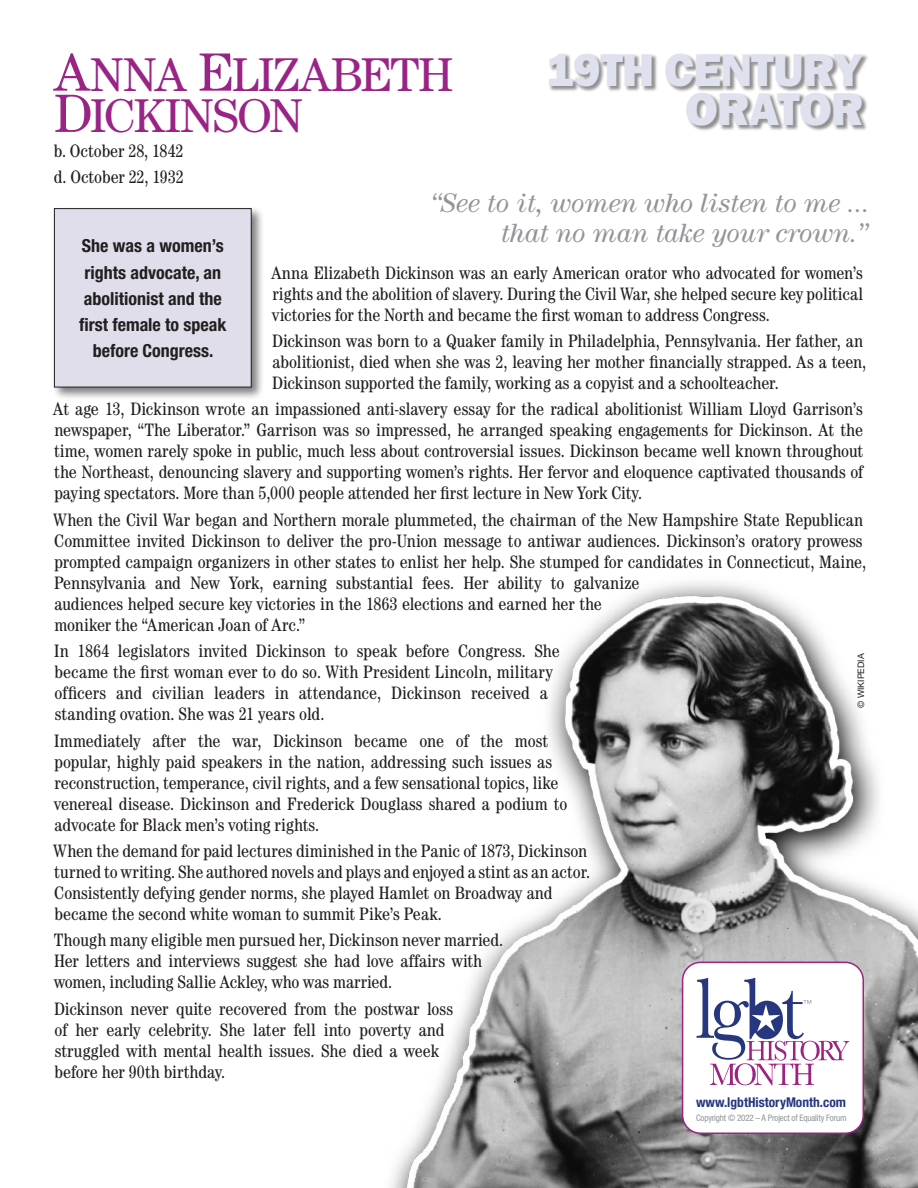
<style>
.page{position:relative;width:918px;height:1188px;background:#fff}
.page>*{position:absolute;margin:0;border:0;box-sizing:border-box;transform-origin:0 0}
.t1{font:47.55px/41.2px "Century Book SC880";letter-spacing:-.025em;color:#9a2485}
.t2{font:800 39px/39px "Franklin";letter-spacing:-.05em;color:#e0e1ee;text-align:right}
.t3{font:italic 27px/30px "Century";letter-spacing:-.005em;color:#939598;text-align:right}
._2016_Bio_Text{font:condensed 18px/21px "Century";color:#231f20}
.t4{font:700 condensed 18px/26.2px "Helvetica Neue";color:#231f20;text-align:center}
.b_d__dates{font:condensed 18px "Century";letter-spacing:-.005em;color:#231f20}
.t5{font:700 condensed 13.5px "Helvetica Neue";color:#27377e}
.t6{font:condensed 9px "Helvetica Neue";letter-spacing:-.02em;color:#939598}
.t7{font:9px "Helvetica Neue";color:#231f20}
.s1{font-size:54px}
</style>
<div class="page">
<img style="left:390px;top:582px;width:528px;height:606px">
<div style="left:683px;top:962px;width:180px;height:171px;background:#fff;border-radius:18px"></div>
<div style="left:682px;top:962px;width:182px;height:172px;border:2px solid #9a2485;border-radius:18px"></div>
<svg style="left:697px;top:978px;width:152px;height:107px"></svg>
<div style="left:549px;top:53px;width:320px;height:79px;background:#231f20;opacity:.5"></div>
<div style="left:52px;top:206px;width:213px;height:195px;background:#000007;opacity:.5"></div>
<div style="left:54px;top:209px;width:197px;height:178px;background:#dfdeea"></div>
<div style="left:54px;top:208px;width:198px;height:179px;border:1px solid #231f20"></div>
<p class="t1" style="left:54px;top:53px;width:399px"><span class="s1">A</span>NNA <span class="s1">E</span>LIZABETH<br><span class="s1">D</span>ICKINSON</p>
<p class="b_d__dates" style="left:54px;top:140px;width:131px">b. October 28, 1842</p>
<p class="b_d__dates" style="left:54px;top:166px;width:131px">d. October 22, 1932</p>
<p class="t2" style="left:547px;top:50px;width:318px">19TH CENTURY<br>ORATOR</p>
<p class="t3" style="left:431px;top:187px;width:441px">“See to it, women who listen to me ... that no man take your crown.”</p>
<p class="t4" style="left:79px;top:233px;width:149px">She was a women’s rights advocate, an abolitionist and the first female to speak before Congress.</p>
<p class="_2016_Bio_Text" style="left:271px;top:262px;width:593px;text-align:justify">Anna Elizabeth Dickinson was an early American orator who advocated for women’s rights and the abolition of slavery. During the Civil War, she helped secure key political victories for the North and became the first woman to address Congress.</p>
<p class="_2016_Bio_Text" style="left:272px;top:330px;width:596px">Dickinson was born to a Quaker family in Philadelphia, Pennsylvania. Her father, an abolitionist, died when she was 2, leaving her mother financially strapped. As a teen,<br>Dickinson supported the family, working as a copyist and a schoolteacher.</p>
<p class="_2016_Bio_Text" style="left:53px;top:398px;width:812px;text-align:justify">At age 13, Dickinson wrote an impassioned anti-slavery essay for the radical abolitionist William Lloyd Garrison’s newspaper, “The Liberator.” Garrison was so impressed, he arranged speaking engagements for Dickinson. At the time, women rarely spoke in public, much less about controversial issues. Dickinson became well known throughout the Northeast, denouncing slavery and supporting women’s rights. Her fervor and eloquence captivated thousands of paying spectators. More than 5,000 people attended her first lecture in New York City.</p>
<p class="_2016_Bio_Text" style="left:54px;top:509px;width:814px">When the Civil War began and Northern morale plummeted, the chairman of the New Hampshire State Republican Committee invited Dickinson to deliver the pro-Union message to antiwar audiences. Dickinson’s oratory prowess prompted campaign organizers in other states to enlist her help. She stumped for candidates in Connecticut, Maine, Pennsylvania and New York, earning substantial fees. Her ability to galvanize<br>audiences helped secure key victories in the 1863 elections and earned her the<br>moniker the “American Joan of Arc.”</p>
<p class="_2016_Bio_Text" style="left:54px;top:640px;width:508px">In 1864 legislators invited Dickinson to speak before Congress. She became the first woman ever to do so. With President Lincoln, military officers and civilian leaders in attendance, Dickinson received a standing ovation. She was 21 years old.</p>
<p class="_2016_Bio_Text" style="left:54px;top:730px;width:515px">Immediately after the war, Dickinson became one of the most popular, highly paid speakers in the nation, addressing such issues as reconstruction, temperance, civil rights, and a few sensational topics, like venereal disease. Dickinson and Frederick Douglass shared a podium to advocate for Black men’s voting rights.</p>
<p class="_2016_Bio_Text" style="left:54px;top:840px;width:538px">When the demand for paid lectures diminished in the Panic of 1873, Dickinson turned to writing. She authored novels and plays and enjoyed a stint as an actor.<br>Consistently defying gender norms, she played Hamlet on Broadway and became the second white woman to summit Pike’s Peak.</p>
<p class="_2016_Bio_Text" style="left:54px;top:929px;width:451px">Though many eligible men pursued her, Dickinson never married.<br>Her letters and interviews suggest she had love affairs with women, including Sallie Ackley, who was married.</p>
<p class="_2016_Bio_Text" style="left:54px;top:998px;width:401px">Dickinson never quite recovered from the postwar loss of her early celebrity. She later fell into poverty and struggled with mental health issues. She died a week before her 90th birthday.</p>
<p class="t7" style="left:855px;top:708px;width:56px;rotate:-90deg">© WIKIPEDIA</p>
<p class="t5" style="left:696px;top:1094px;width:152px">www.lgbtHistoryMonth.com</p>
<p class="t6" style="left:696px;top:1112px;width:152px">Copyright © 2022 – A Project of Equality Forum</p>
</div>
